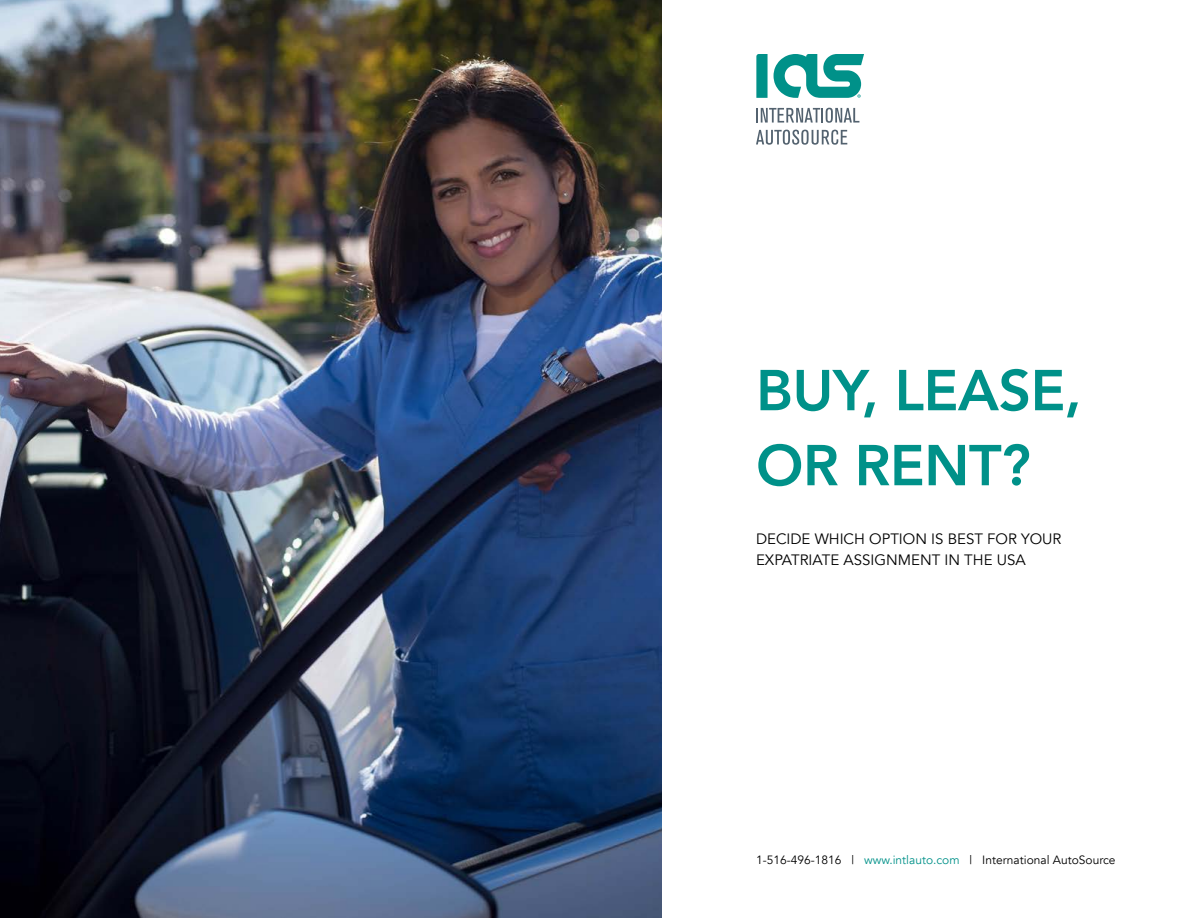
<style>
.page{position:relative;width:1188px;height:918px;background:#fff}
.page>*{position:absolute;margin:0;border:0;box-sizing:border-box;transform-origin:0 0}
.t1{font:800 57px/75px "Avenir";letter-spacing:-.01em;color:#009189}
.t2{font:15px/21px "Avenir";color:#000}
.t3{font:12px "Avenir";color:#000}
.s1{color:#009189}
</style>
<div class="page">
<svg style="left:756px;top:130px;width:91px;height:15px"></svg>
<svg style="left:756px;top:108px;width:103px;height:15px"></svg>
<svg style="left:756px;top:54px;width:12px;height:44px"></svg>
<svg style="left:774px;top:54px;width:90px;height:44px"></svg>
<img style="left:0;top:0;width:662px;height:918px">
<h1 class="t1" style="left:756px;top:353px;width:327px">BUY, LEASE,<br>OR RENT?</h1>
<p class="t2" style="left:756px;top:528px;width:307px">DECIDE WHICH OPTION IS BEST FOR YOUR<br>EXPATRIATE ASSIGNMENT IN THE USA</p>
<p class="t3" style="left:756px;top:853px;width:361px">1-516-496-1816 | <span class="s1">www.intlauto.com</span> | International AutoSource</p>
</div>
